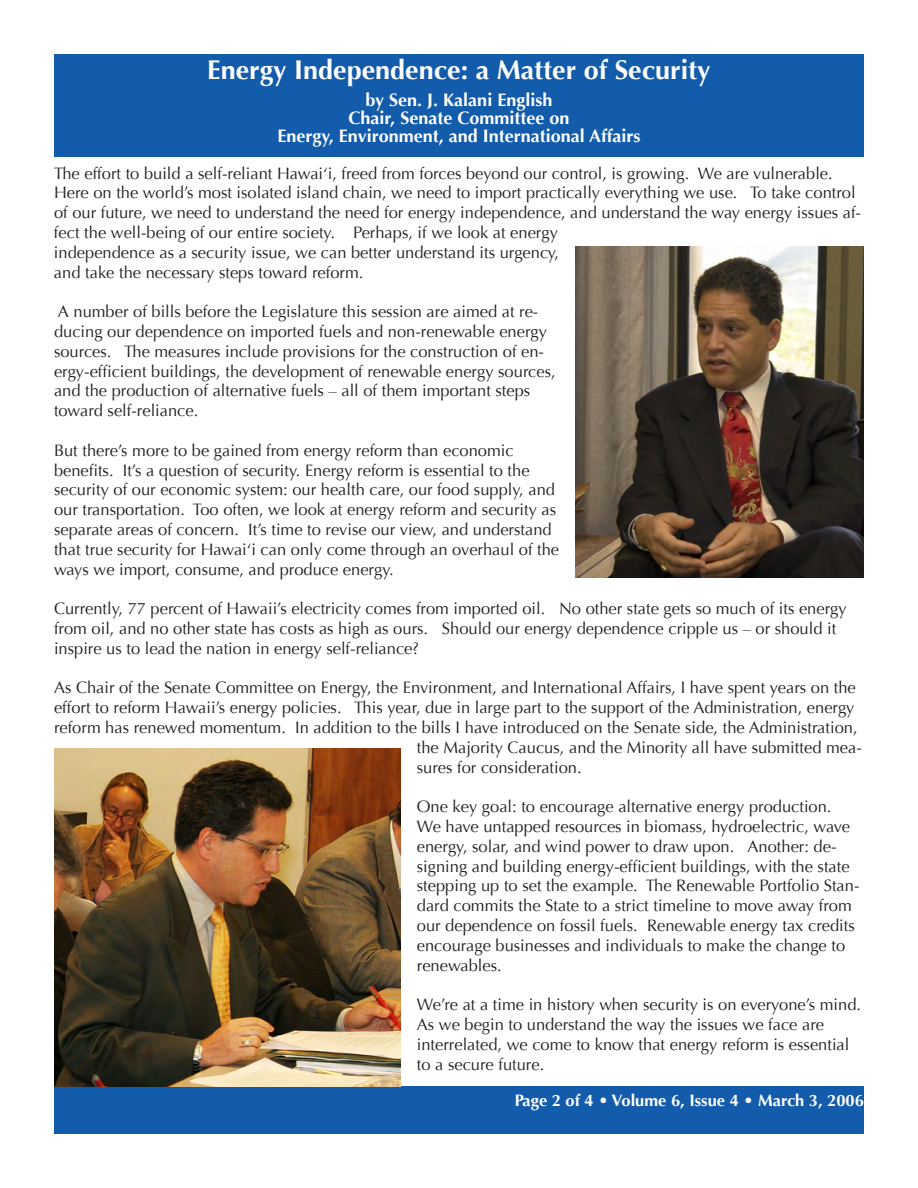
<style>
.page{position:relative;width:918px;height:1188px;background:#fff}
.page>*{position:absolute;margin:0;border:0;box-sizing:border-box;transform-origin:0 0}
.t1{font:700 27px "Optima";color:#fff}
.t2{font:700 18px/18px "Optima";color:#fff;text-align:center}
.t3{font:16.5px/19.8px "Optima";color:#231f20}
.t4{font:700 16.5px "Optima";color:#fff}
</style>
<div class="page">
<div style="left:54px;top:1086px;width:810px;height:48px;background:#135cab"></div>
<div style="left:54px;top:54px;width:810px;height:102px;background:#135cab"></div>
<img style="left:575px;top:247px;width:289px;height:330px">
<img style="left:54px;top:748px;width:347px;height:338px">
<h1 class="t1" style="left:207px;top:54px;width:505px">Energy Independence: a Matter of Security</h1>
<p class="t2" style="left:278px;top:91px;width:364px">by Sen. J. Kalani English<br>Chair, Senate Committee on<br>Energy, Environment, and International Affairs</p>
<p class="t3" style="left:54px;top:163px;width:809px">The effort to build a self-reliant Hawai‘i, freed from forces beyond our control, is growing. We are vulnerable.<br>Here on the world’s most isolated island chain, we need to import practically everything we use. To take control of our future, we need to understand the need for energy independence, and understand the way energy issues af&shy;fect the well-being of our entire society. Perhaps, if we look at energy<br>independence as a security issue, we can better understand its urgency,<br>and take the necessary steps toward reform.</p>
<p class="t3" style="left:54px;top:302px;width:503px">A number of bills before the Legislature this session are aimed at re&shy;ducing our dependence on imported fuels and non-renewable energy sources. The measures include provisions for the construction of en&shy;ergy-efficient buildings, the development of renewable energy sources, and the production of alternative fuels – all of them important steps toward self-reliance.</p>
<p class="t3" style="left:54px;top:441px;width:507px">But there’s more to be gained from energy reform than economic benefits. It’s a question of security. Energy reform is essential to the security of our economic system: our health care, our food supply, and our transportation. Too often, we look at energy reform and security as separate areas of concern. It’s time to revise our view, and understand that true security for Hawai‘i can only come through an overhaul of the ways we import, consume, and produce energy.</p>
<p class="t3" style="left:54px;top:599px;width:794px">Currently, 77 percent of Hawaii’s electricity comes from imported oil. No other state gets so much of its energy from oil, and no other state has costs as high as ours. Should our energy dependence cripple us – or should it inspire us to lead the nation in energy self-reliance?</p>
<p class="t3" style="left:54px;top:678px;width:803px">As Chair of the Senate Committee on Energy, the Environment, and International Affairs, I have spent years on the</p>
<p class="t3" style="left:54px;top:698px;width:802px">effort to reform Hawaii’s energy policies. This year, due in large part to the support of the Administration, energy</p>
<p class="t3" style="left:54px;top:718px;width:805px">reform has renewed momentum. In addition to the bills I have introduced on the Senate side, the Administration,</p>
<p class="t3" style="left:417px;top:738px;width:446px">the Majority Caucus, and the Minority all have submitted mea-</p>
<p class="t3" style="left:417px;top:757px;width:166px">sures for consideration.</p>
<p class="t3" style="left:417px;top:797px;width:444px">One key goal: to encourage alternative energy production.<br>We have untapped resources in biomass, hydroelectric, wave energy, solar, and wind power to draw upon. Another: de&shy;signing and building energy-efficient buildings, with the state stepping up to set the example. The Renewable Portfolio Stan&shy;dard commits the State to a strict timeline to move away from our dependence on fossil fuels. Renewable energy tax credits encourage businesses and individuals to make the change to renewables.</p>
<p class="t3" style="left:417px;top:995px;width:446px">We’re at a time in history when security is on everyone’s mind.<br>As we begin to understand the way the issues we face are interrelated, we come to know that energy reform is essential to a secure future.</p>
<p class="t4" style="left:515px;top:1091px;width:351px">Page 2 of 4 • Volume 6, Issue 4 • March 3, 2006</p>
</div>
